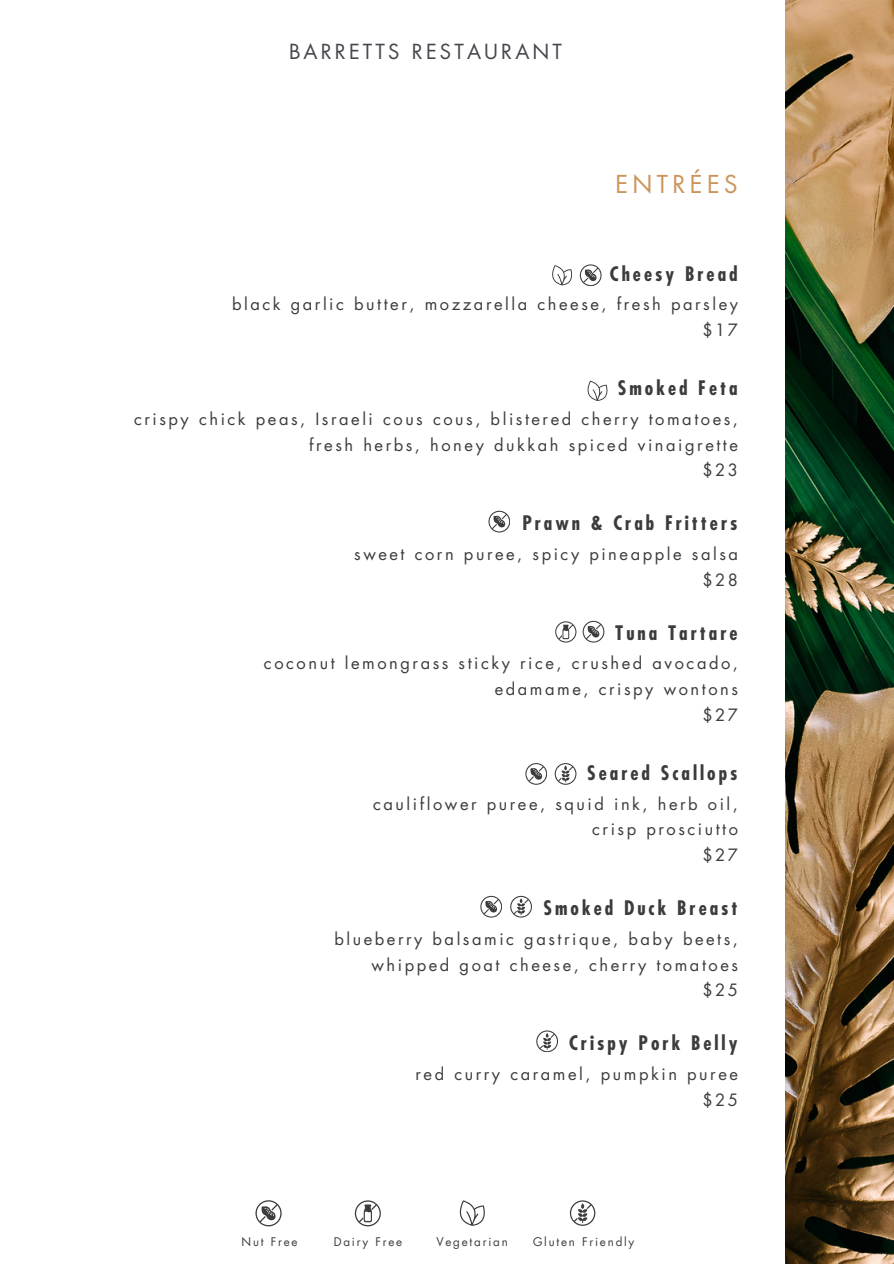
<style>
.page{position:relative;width:894px;height:1264px;background:#fff}
.page>*{position:absolute;margin:0;border:0;box-sizing:border-box;transform-origin:0 0}
.t1{font:24px "Futura Std";letter-spacing:.18em;color:#cb945a}
.t2{font:20.25px "Futura Std";letter-spacing:.155em;color:#45474e}
.t3{font:700 condensed 19.5px "Futura Std";letter-spacing:.155em;color:#3c3c3c}
.t4{font:16.5px/25.8px "Futura Std";letter-spacing:.155em;color:#3c3c3c;text-align:right}
.t5{font:11.55px "Futura Std";letter-spacing:.155em;color:#3c3c3c}
</style>
<div class="page">
<svg style="left:355px;top:1200px;width:25px;height:26px"></svg>
<svg style="left:255px;top:1200px;width:26px;height:26px"></svg>
<svg style="left:459px;top:1200px;width:26px;height:25px"></svg>
<svg style="left:569px;top:1200px;width:26px;height:25px"></svg>
<img style="left:785px;top:0;width:108px;height:1263px">
<svg style="left:587px;top:381px;width:21px;height:20px"></svg>
<svg style="left:579px;top:264px;width:22px;height:22px"></svg>
<svg style="left:552px;top:265px;width:20px;height:20px"></svg>
<svg style="left:488px;top:511px;width:21px;height:21px"></svg>
<svg style="left:582px;top:621px;width:22px;height:21px"></svg>
<svg style="left:554px;top:763px;width:22px;height:21px"></svg>
<svg style="left:525px;top:763px;width:21px;height:21px"></svg>
<svg style="left:510px;top:895px;width:21px;height:22px"></svg>
<svg style="left:555px;top:621px;width:21px;height:21px"></svg>
<svg style="left:480px;top:895px;width:21px;height:22px"></svg>
<svg style="left:536px;top:1030px;width:21px;height:21px"></svg>
<p class="t2" style="left:289px;top:42px;width:274px">BARRETTS RESTAURANT</p>
<p class="t1" style="left:615px;top:173px;width:123px">ENTRÉES</p>
<h2 class="t3" style="left:609px;top:264px;width:129px">Cheesy Bread</h2>
<h2 class="t4" style="left:232px;top:291px;width:507px">black garlic butter, mozzarella cheese, fresh parsley $17</h2>
<h1 class="t3" style="left:617px;top:379px;width:121px">Smoked Feta</h1>
<h1 class="t4" style="left:134px;top:406px;width:605px">crispy chick peas, Israeli cous cous, blistered cherry tomatoes, fresh herbs, honey dukkah spiced vinaigrette<br>$23</h1>
<h3 class="t3" style="left:522px;top:514px;width:217px">Prawn &amp; Crab Fritters</h3>
<h3 class="t4" style="left:354px;top:541px;width:385px">sweet corn puree, spicy pineapple salsa $28</h3>
<h3 class="t3" style="left:615px;top:623px;width:124px">Tuna Tartare</h3>
<h3 class="t4" style="left:264px;top:650px;width:475px">coconut lemongrass sticky rice, crushed avocado, edamame, crispy wontons<br>$27</h3>
<h3 class="t3" style="left:587px;top:764px;width:152px">Seared Scallops</h3>
<h3 class="t4" style="left:373px;top:791px;width:366px">cauliflower puree, squid ink, herb oil, crisp prosciutto<br>$27</h3>
<h3 class="t3" style="left:543px;top:899px;width:195px">Smoked Duck Breast</h3>
<h3 class="t4" style="left:334px;top:926px;width:405px">blueberry balsamic gastrique, baby beets, whipped goat cheese, cherry tomatoes $25</h3>
<h3 class="t3" style="left:569px;top:1034px;width:170px">Crispy Pork Belly</h3>
<h3 class="t4" style="left:415px;top:1061px;width:324px">red curry caramel, pumpkin puree $25</h3>
<p class="t5" style="left:241px;top:1235px;width:57px">Nut Free</p>
<h3 class="t5" style="left:334px;top:1235px;width:70px">Dairy Free</h3>
<p class="t5" style="left:436px;top:1235px;width:73px">Vegetarian</p>
<p class="t5" style="left:533px;top:1235px;width:103px">Gluten Friendly</p>
</div>
